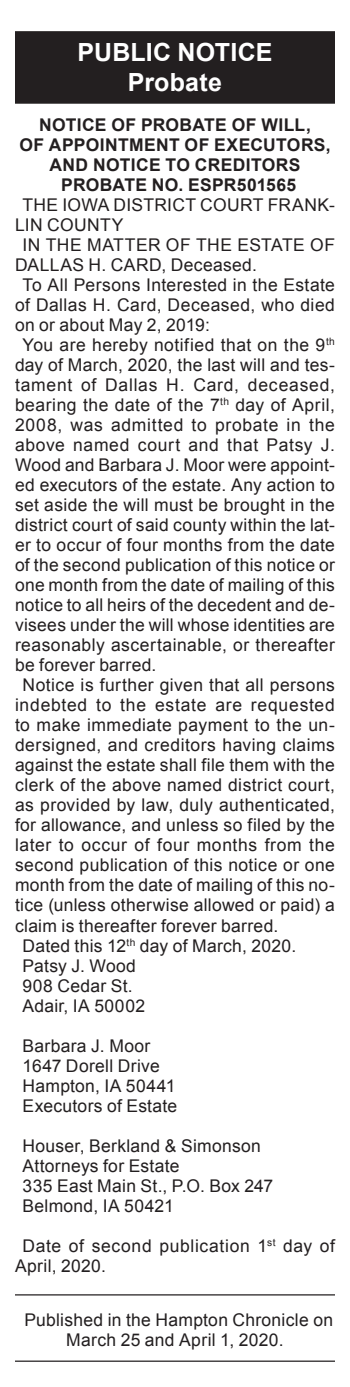
<style>
.page{position:relative;width:350px;height:1387px;background:#fff}
.page>*{position:absolute;margin:0;border:0;box-sizing:border-box;transform-origin:0 0}
.Reversed_Heading_All{font:700 25px "Arial";letter-spacing:.005em;color:#fff}
.Reversed_Heading_Tit{font:700 25px "Arial";letter-spacing:.01em;color:#fff}
._1_Column_Arial{font:17.5px/20px "Arial";letter-spacing:.02em;color:#231f20}
._1st_Heading{font:700 17.5px/20px "Arial";letter-spacing:.02em;color:#231f20;text-align:center}
._2nd_Heading{font:700 17.5px "Arial";letter-spacing:.01em;color:#231f20}
</style>
<div class="page">
<div style="left:15px;top:31px;width:320px;height:43px;background:#231f20"></div>
<div style="left:15px;top:61px;width:320px;height:43px;background:#231f20"></div>
<hr style="left:15px;top:1293px;width:320px;height:2px;background:#231f20">
<hr style="left:15px;top:1360px;width:320px;height:1px;background:#231f20">
<p class="Reversed_Heading_All" style="left:78px;top:35px;width:196px">PUBLIC NOTICE</p>
<p class="Reversed_Heading_Tit" style="left:128px;top:65px;width:96px">Probate</p>
<p class="_1st_Heading" style="left:19px;top:115px;width:313px">NOTICE OF PROBATE OF WILL,<br>OF APPOINTMENT OF EXECUTORS,<br>AND NOTICE TO CREDITORS</p>
<p class="_2nd_Heading" style="left:61px;top:173px;width:237px">PROBATE NO. ESPR501565</p>
<p class="_1_Column_Arial" style="left:15px;top:195px;width:321px;text-indent:8px">THE IOWA DISTRICT COURT FRANK-<br>LIN COUNTY</p>
<p class="_1_Column_Arial" style="left:15px;top:235px;width:322px;text-indent:8px">IN THE MATTER OF THE ESTATE OF<br>DALLAS H. CARD, Deceased.</p>
<p class="_1_Column_Arial" style="left:15px;top:275px;width:322px;text-align:justify;text-indent:8px">To All Persons Interested in the Estate of Dallas H. Card, Deceased, who died on or about May 2, 2019:</p>
<p class="_1_Column_Arial" style="left:15px;top:335px;width:322px;text-align:justify;text-indent:8px">You are hereby notified that on the 9<sup>th </sup>day of March, 2020, the last will and tes&shy;tament of Dallas H. Card, deceased, bearing the date of the 7<sup>th</sup> day of April, 2008, was admitted to probate in the above named court and that Patsy J.<br>Wood and Barbara J. Moor were appoint&shy;ed executors of the estate. Any action to set aside the will must be brought in the district court of said county within the lat&shy;er to occur of four months from the date of the second publication of this notice or one month from the date of mailing of this notice to all heirs of the decedent and de&shy;visees under the will whose identities are reasonably ascertainable, or thereafter be forever barred.</p>
<p class="_1_Column_Arial" style="left:15px;top:675px;width:322px;text-align:justify;text-indent:8px">Notice is further given that all persons indebted to the estate are requested to make immediate payment to the un&shy;dersigned, and creditors having claims against the estate shall file them with the clerk of the above named district court, as provided by law, duly authenticated, for allowance, and unless so filed by the later to occur of four months from the second publication of this notice or one month from the date of mailing of this no&shy;tice (unless otherwise allowed or paid) a claim is thereafter forever barred.</p>
<p class="_1_Column_Arial" style="left:22px;top:935px;width:275px">Dated this 12<sup>th</sup> day of March, 2020.</p>
<p class="_1_Column_Arial" style="left:22px;top:955px;width:115px">Patsy J. Wood</p>
<p class="_1_Column_Arial" style="left:22px;top:975px;width:112px">908 Cedar St.</p>
<p class="_1_Column_Arial" style="left:22px;top:995px;width:124px">Adair, IA 50002</p>
<p class="_1_Column_Arial" style="left:22px;top:1035px;width:129px">Barbara J. Moor</p>
<p class="_1_Column_Arial" style="left:22px;top:1055px;width:139px">1647 Dorell Drive</p>
<p class="_1_Column_Arial" style="left:22px;top:1075px;width:155px">Hampton, IA 50441</p>
<p class="_1_Column_Arial" style="left:22px;top:1095px;width:156px">Executors of Estate</p>
<p class="_1_Column_Arial" style="left:22px;top:1135px;width:240px">Houser, Berkland &amp; Simonson</p>
<p class="_1_Column_Arial" style="left:22px;top:1155px;width:158px">Attorneys for Estate</p>
<p class="_1_Column_Arial" style="left:22px;top:1175px;width:252px">335 East Main St., P.O. Box 247</p>
<p class="_1_Column_Arial" style="left:22px;top:1195px;width:153px">Belmond, IA 50421</p>
<p class="_1_Column_Arial" style="left:15px;top:1235px;width:322px;text-indent:8px">Date of second publication 1<sup>st</sup> day of<br>April, 2020.</p>
<p class="_1_Column_Arial" style="left:24px;top:1309px;width:310px;text-align:center">Published in the Hampton Chronicle on<br>March 25 and April 1, 2020.</p>
</div>
